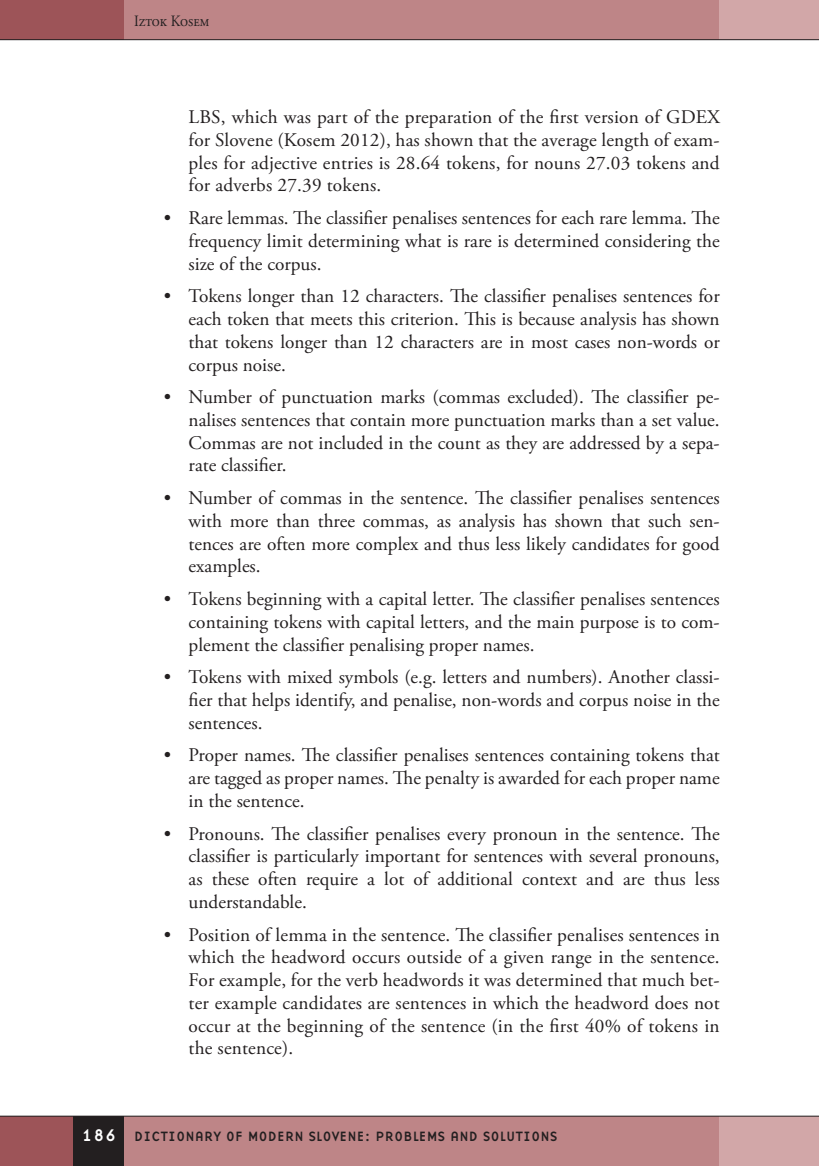
<style>
.page{position:relative;width:819px;height:1166px;background:#fff}
.page>*{position:absolute;margin:0;border:0;box-sizing:border-box;transform-origin:0 0}
.List_Paragraph{font:19.25px/22.8px "Adobe Garamond Pro";color:#231f20;text-align:justify}
.t1{font:17.5px "Base Nine";color:#fff}
.t2{font:15.75px "Adobe Garamond Pro";color:#231f20;scale:.9 1}
.t3{font:14px "Base Nine";color:#231f20}
</style>
<div class="page">
<div style="left:124px;top:1116px;width:620px;height:50px;background:#be8587"></div>
<div style="left:719px;top:1116px;width:100px;height:50px;background:#d2a7a8"></div>
<div style="left:122px;top:0;width:597px;height:40px;background:#be8587"></div>
<div style="left:719px;top:0;width:100px;height:40px;background:#d2a7a8"></div>
<div style="left:0;top:1116px;width:74px;height:50px;background:#9d5458"></div>
<div style="left:74px;top:1116px;width:50px;height:50px;background:#231f20"></div>
<div style="left:0;top:0;width:124px;height:40px;background:#9d5458"></div>
<hr style="left:0;top:39px;width:819px;height:1px;background:#231f20">
<hr style="left:0;top:1116px;width:819px;height:1px;background:#231f20">
<p class="t2" style="left:134px;top:11px;width:85px">Iztok Kosem</p>
<p class="List_Paragraph" style="left:189px;top:106px;width:532px">LBS, which was part of the preparation of the first version of GDEX for Slovene (Kosem 2012), has shown that the average length of exam&shy;ples for adjective entries is 28.64 tokens, for nouns 27.03 tokens and for adverbs 27.39 tokens.</p>
<p class="List_Paragraph" style="left:189px;top:207px;width:532px;text-indent:-25px">• Rare lemmas. The classifier penalises sentences for each rare lemma. The frequency limit determining what is rare is determined considering the size of the corpus.</p>
<p class="List_Paragraph" style="left:189px;top:285px;width:532px;text-indent:-25px">• Tokens longer than 12 characters. The classifier penalises sentences for each token that meets this criterion. This is because analysis has shown that tokens longer than 12 characters are in most cases non-words or corpus noise.</p>
<p class="List_Paragraph" style="left:189px;top:386px;width:532px;text-indent:-25px">• Number of punctuation marks (commas excluded). The classifier pe&shy;nalises sentences that contain more punctuation marks than a set value.<br>Commas are not included in the count as they are addressed by a sepa&shy;rate classifier.</p>
<p class="List_Paragraph" style="left:189px;top:487px;width:532px;text-indent:-25px">• Number of commas in the sentence. The classifier penalises sentences with more than three commas, as analysis has shown that such sen&shy;tences are often more complex and thus less likely candidates for good examples.</p>
<p class="List_Paragraph" style="left:189px;top:588px;width:532px;text-indent:-25px">• Tokens beginning with a capital letter. The classifier penalises sentences containing tokens with capital letters, and the main purpose is to com&shy;plement the classifier penalising proper names.</p>
<p class="List_Paragraph" style="left:189px;top:666px;width:532px;text-indent:-25px">• Tokens with mixed symbols (e.g. letters and numbers). Another classi&shy;fier that helps identify, and penalise, non-words and corpus noise in the sentences.</p>
<p class="List_Paragraph" style="left:189px;top:744px;width:532px;text-indent:-25px">• Proper names. The classifier penalises sentences containing tokens that are tagged as proper names. The penalty is awarded for each proper name in the sentence.</p>
<p class="List_Paragraph" style="left:189px;top:823px;width:532px;text-indent:-25px">• Pronouns. The classifier penalises every pronoun in the sentence. The classifier is particularly important for sentences with several pronouns, as these often require a lot of additional context and are thus less understandable.</p>
<p class="List_Paragraph" style="left:189px;top:924px;width:532px;text-indent:-25px">• Position of lemma in the sentence. The classifier penalises sentences in which the headword occurs outside of a given range in the sentence.<br>For example, for the verb headwords it was determined that much bet&shy;ter example candidates are sentences in which the headword does not occur at the beginning of the sentence (in the first 40% of tokens in the sentence).</p>
<p class="t1" style="left:81px;top:1123px;width:37px">186</p>
<p class="t3" style="left:134px;top:1126px;width:425px">DICTIONARY OF MODERN SLOVENE: PROBLEMS AND SOLUTIONS</p>
</div>
